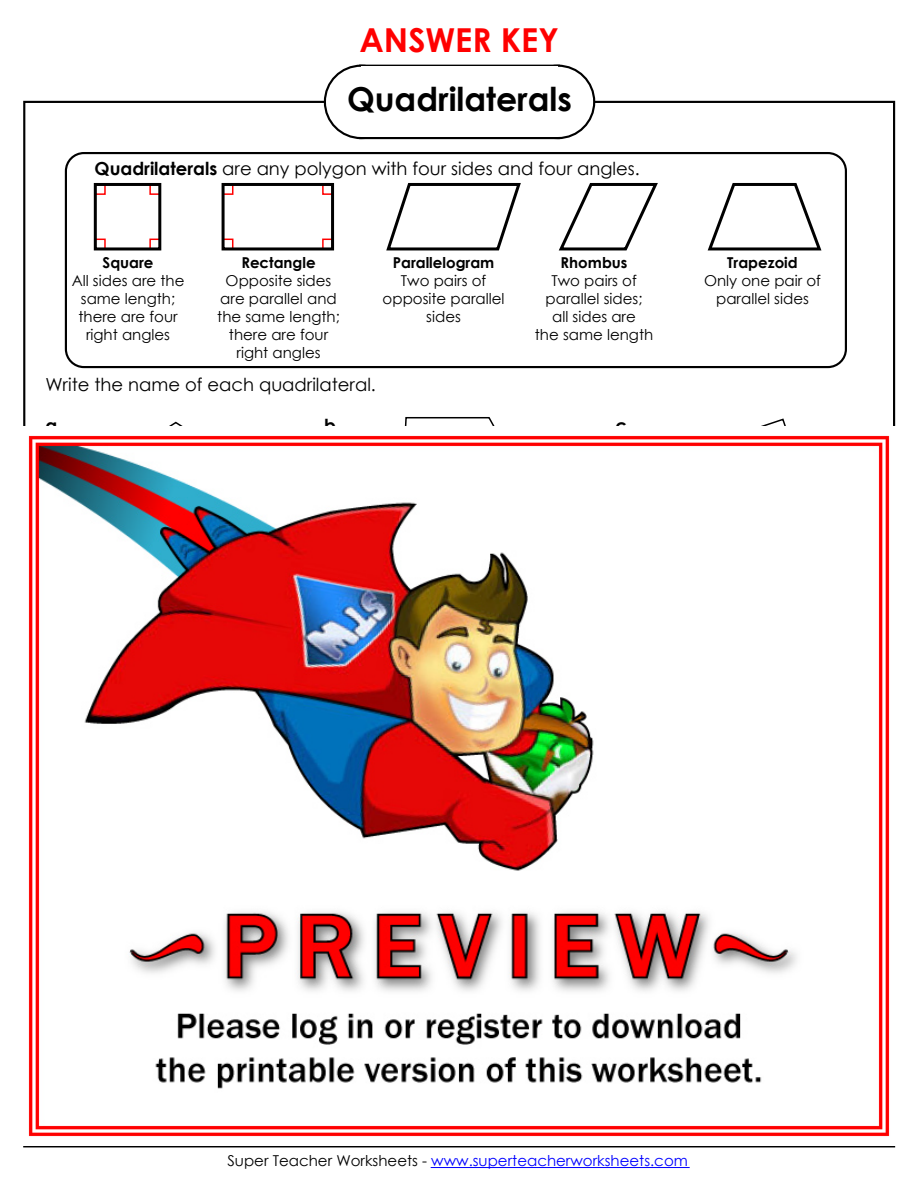
<style>
.page{position:relative;width:918px;height:1188px;background:#fff}
.page>*{position:absolute;margin:0;border:0;box-sizing:border-box;transform-origin:0 0}
.t1{font:700 33px "Century Gothic";color:#000}
.t2{font:700 33px "Century Gothic";color:#f00}
.t3{font:18px "Century Gothic";color:#000}
.t4{font:700 18px "Century Gothic";color:#000}
.t5{font:15px/18px "Century Gothic";color:#000;text-align:center}
.t6{font:15px "Century Gothic";color:#00f}
.t7{font:700 15px "Century Gothic";color:#000}
.s1{font-weight:700}
.s2{color:#000}
</style>
<div class="page">
<div style="left:324px;top:65px;width:74px;height:74px;border:4px solid #000;border-radius:50%"></div>
<div style="left:521px;top:65px;width:74px;height:74px;border:4px solid #000;border-radius:50%"></div>
<div style="left:359px;top:65px;width:201px;height:74px;border:4px solid #000"></div>
<div style="left:326px;top:67px;width:70px;height:70px;background:#fff;border-radius:50%"></div>
<div style="left:523px;top:67px;width:70px;height:70px;background:#fff;border-radius:50%"></div>
<div style="left:361px;top:67px;width:197px;height:70px;background:#fff"></div>
<div style="left:65px;top:152px;width:782px;height:216px;border:2px solid #000;border-radius:18px"></div>
<div style="left:95px;top:184px;width:11px;height:11px;border:2px solid #f00"></div>
<div style="left:95px;top:239px;width:11px;height:11px;border:2px solid #f00"></div>
<div style="left:149px;top:239px;width:12px;height:11px;border:2px solid #f00"></div>
<div style="left:149px;top:184px;width:12px;height:11px;border:2px solid #f00"></div>
<div style="left:94px;top:183px;width:67px;height:67px;border:3px solid #000"></div>
<div style="left:322px;top:184px;width:11px;height:11px;border:2px solid #f00"></div>
<div style="left:322px;top:239px;width:11px;height:11px;border:2px solid #f00"></div>
<div style="left:222px;top:239px;width:11px;height:11px;border:2px solid #f00"></div>
<div style="left:222px;top:184px;width:11px;height:11px;border:2px solid #f00"></div>
<div style="left:222px;top:183px;width:112px;height:67px;border:3px solid #000"></div>
<svg style="left:386px;top:183px;width:135px;height:68px"></svg>
<svg style="left:558px;top:183px;width:100px;height:68px"></svg>
<svg style="left:707px;top:183px;width:115px;height:68px"></svg>
<svg style="left:404px;top:417px;width:91px;height:9px"></svg>
<svg style="left:761px;top:418px;width:25px;height:8px"></svg>
<hr style="left:431px;top:1167px;width:259px;height:1px;background:#00f">
<img style="left:28px;top:435px;width:862px;height:702px">
<h1 class="t2" style="left:360px;top:15px;width:201px">ANSWER KEY</h1>
<h1 class="t1" style="left:347px;top:74px;width:227px">Quadrilaterals</h1>
<p class="t3" style="left:95px;top:156px;width:547px"><span class="s1">Quadrilaterals</span> are any polygon with four sides and four angles.</p>
<p class="t7" style="left:103px;top:251px;width:53px">Square</p>
<p class="t5" style="left:72px;top:272px;width:114px">All sides are the same length; there are four right angles</p>
<p class="t7" style="left:241px;top:251px;width:76px">Rectangle</p>
<p class="t5" style="left:217px;top:272px;width:124px">Opposite sides are parallel and the same length; there are four right angles</p>
<p class="t7" style="left:393px;top:251px;width:103px">Parallelogram</p>
<p class="t5" style="left:383px;top:272px;width:123px">Two pairs of opposite parallel sides</p>
<p class="t7" style="left:561px;top:251px;width:68px">Rhombus</p>
<p class="t5" style="left:535px;top:272px;width:120px">Two pairs of parallel sides;<br>all sides are<br>the same length</p>
<p class="t3" style="left:45px;top:372px;width:332px">Write the name of each quadrilateral.</p>
<p class="t4" style="left:45px;top:412px;width:18px">a.</p>
<p class="t4" style="left:324px;top:411px;width:18px">b.</p>
<p class="t4" style="left:616px;top:411px;width:18px">c.</p>
<p class="t7" style="left:727px;top:251px;width:72px">Trapezoid</p>
<p class="t5" style="left:704px;top:272px;width:118px">Only one pair of parallel sides</p>
<p class="t6" style="left:227px;top:1150px;width:462px"><span class="s2">Super Teacher Worksheets -</span> www.superteacherworksheets.com</p>
</div>
